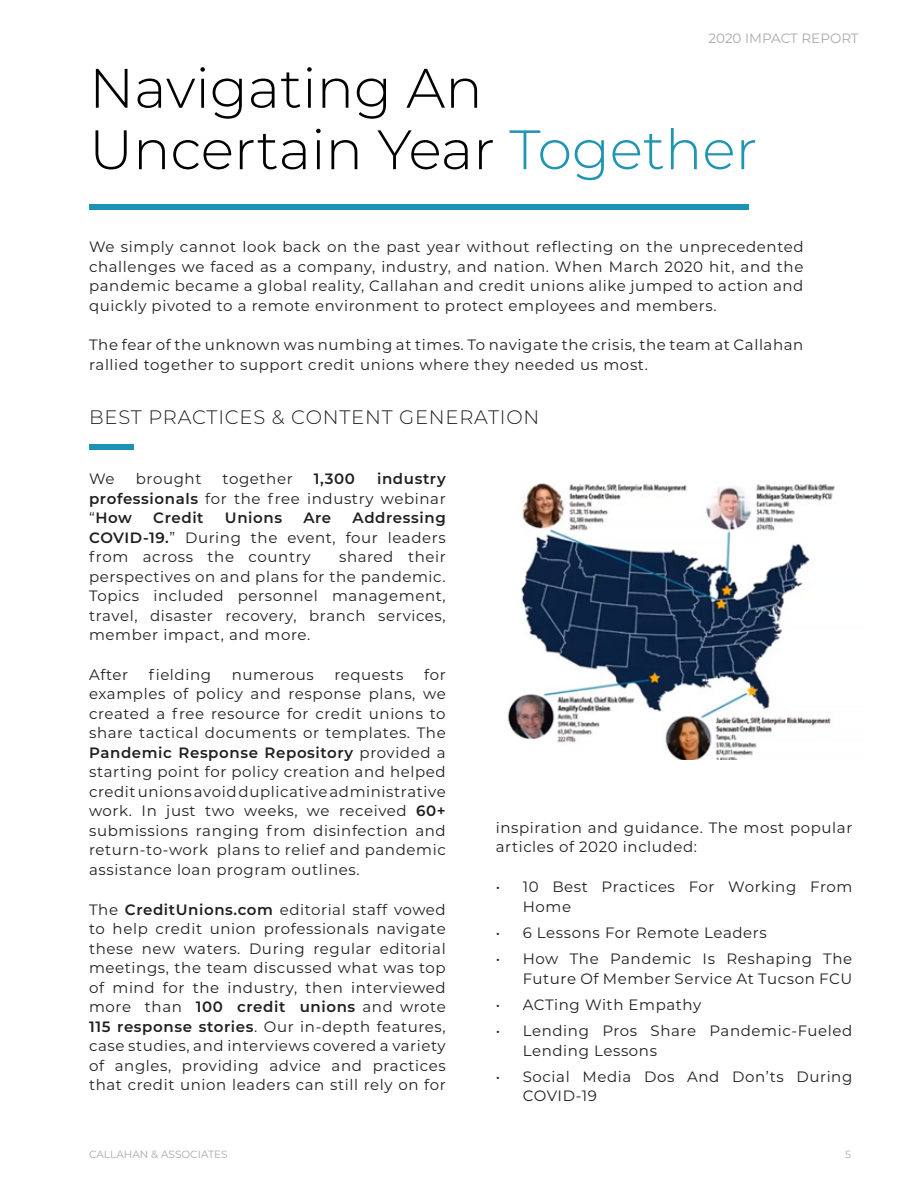
<style>
.page{position:relative;width:918px;height:1188px;background:#fff}
.page>*{position:absolute;margin:0;border:0;box-sizing:border-box;transform-origin:0 0}
.t1{font:300 55.5px/61.5px "Montserrat";color:#000}
.t2{font:300 19.5px "Montserrat";letter-spacing:.04em;color:#231f20}
.t3{font:15px/19.5px "Montserrat";letter-spacing:.04em;color:#231f20;text-align:justify}
.t4{font:600 15px "Montserrat";letter-spacing:.04em;color:#231f20}
.t5{font:13.5px "Montserrat";color:#a8a9ad}
.t6{font:10.5px "Montserrat";color:#a8a9ad}
.s1{color:#2094b3}
.s2{font-weight:600}
</style>
<div class="page">
<div style="left:89px;top:205px;width:660px;height:5px;background:#1c93b5"></div>
<div style="left:89px;top:445px;width:45px;height:5px;background:#1c93b5"></div>
<img style="left:507px;top:483px;width:328px;height:277px">
<p class="t5" style="left:708px;top:29px;width:152px">2020 IMPACT REPORT</p>
<p class="t1" style="left:89px;top:56px;width:670px">Navigating An<br>Uncertain Year <span class="s1">Together</span></p>
<p class="t3" style="left:89px;top:237px;width:716px">We simply cannot look back on the past year without reflecting on the unprecedented challenges we faced as a company, industry, and nation. When March 2020 hit, and the pandemic became a global reality, Callahan and credit unions alike jumped to action and quickly pivoted to a remote environment to protect employees and members.</p>
<p class="t3" style="left:89px;top:335px;width:716px">The fear of the unknown was numbing at times. To navigate the crisis, the team at Callahan rallied together to support credit unions where they needed us most.</p>
<p class="t2" style="left:89px;top:403px;width:452px">BEST PRACTICES &amp; CONTENT GENERATION</p>
<p class="t3" style="left:89px;top:469px;width:358px;text-indent:288px"><span class="s2">industry professionals</span> for the free industry webinar “<span class="s2">How</span></p>
<p class="t3" style="left:89px;top:469px;width:27px">We</p>
<p class="t3" style="left:136px;top:469px;width:67px">brought</p>
<p class="t3" style="left:223px;top:469px;width:72px">together</p>
<p class="t4" style="left:314px;top:468px;width:42px">1,300</p>
<p class="t3" style="left:89px;top:508px;width:358px;text-indent:263px"><span class="s2">Addressing COVID-19.</span>” During the event, four leaders from across the country</p>
<p class="t4" style="left:153px;top:507px;width:52px">Credit</p>
<p class="t4" style="left:225px;top:507px;width:59px">Unions</p>
<p class="t4" style="left:303px;top:507px;width:29px">Are</p>
<p class="t3" style="left:89px;top:547px;width:358px;text-indent:250px">shared their perspectives on and plans for the pandemic.<br>Topics included personnel management, travel, disaster recovery, branch services, member impact, and more.</p>
<p class="t3" style="left:89px;top:664px;width:41px">After</p>
<p class="t3" style="left:149px;top:664px;width:64px">fielding</p>
<p class="t3" style="left:232px;top:664px;width:84px">numerous</p>
<p class="t3" style="left:334px;top:664px;width:71px">requests</p>
<p class="t3" style="left:89px;top:664px;width:358px;text-indent:335px">for examples of policy and response plans, we created a free resource for credit unions to share tactical documents or templates. The <span class="s2">Pandemic Response Repository</span> provided a starting point for policy creation and helped credit unions avoid duplicative administrative work. In just two weeks, we received <span class="s2">60+ </span>submissions ranging from disinfection and return-to-work plans to relief and pandemic assistance loan program outlines.</p>
<p class="t3" style="left:89px;top:899px;width:358px">The <span class="s2">CreditUnions.com</span> editorial staff vowed to help credit union professionals navigate these new waters. During regular editorial meetings, the team discussed what was top of mind for the industry, then interviewed more than <span class="s2">100 credit unions</span> and wrote <span class="s2">115 response stories</span>. Our in-depth features, case studies, and interviews covered a variety of angles, providing advice and practices that credit union leaders can still rely on for</p>
<p class="t3" style="left:496px;top:817px;width:358px">inspiration and guidance. The most popular articles of 2020 included:</p>
<p class="t3" style="left:523px;top:877px;width:331px;text-indent:-27px">• 10 Best Practices For Working From<br>Home</p>
<p class="t3" style="left:496px;top:922px;width:273px">• 6 Lessons For Remote Leaders</p>
<p class="t3" style="left:496px;top:949px;width:358px;text-align:right">• How The Pandemic Is Reshaping The<br>Future Of Member Service At Tucson FCU</p>
<p class="t3" style="left:496px;top:994px;width:207px">• ACTing With Empathy</p>
<p class="t3" style="left:523px;top:1021px;width:331px;text-indent:-27px">• Lending Pros Share Pandemic-Fueled<br>Lending Lessons</p>
<p class="t3" style="left:523px;top:1066px;width:331px;text-indent:-27px">• Social Media Dos And Don’ts During<br>COVID-19</p>
<p class="t6" style="left:89px;top:1147px;width:140px">CALLAHAN &amp; ASSOCIATES</p>
<p class="t6" style="left:845px;top:1147px;width:7px">5</p>
</div>
